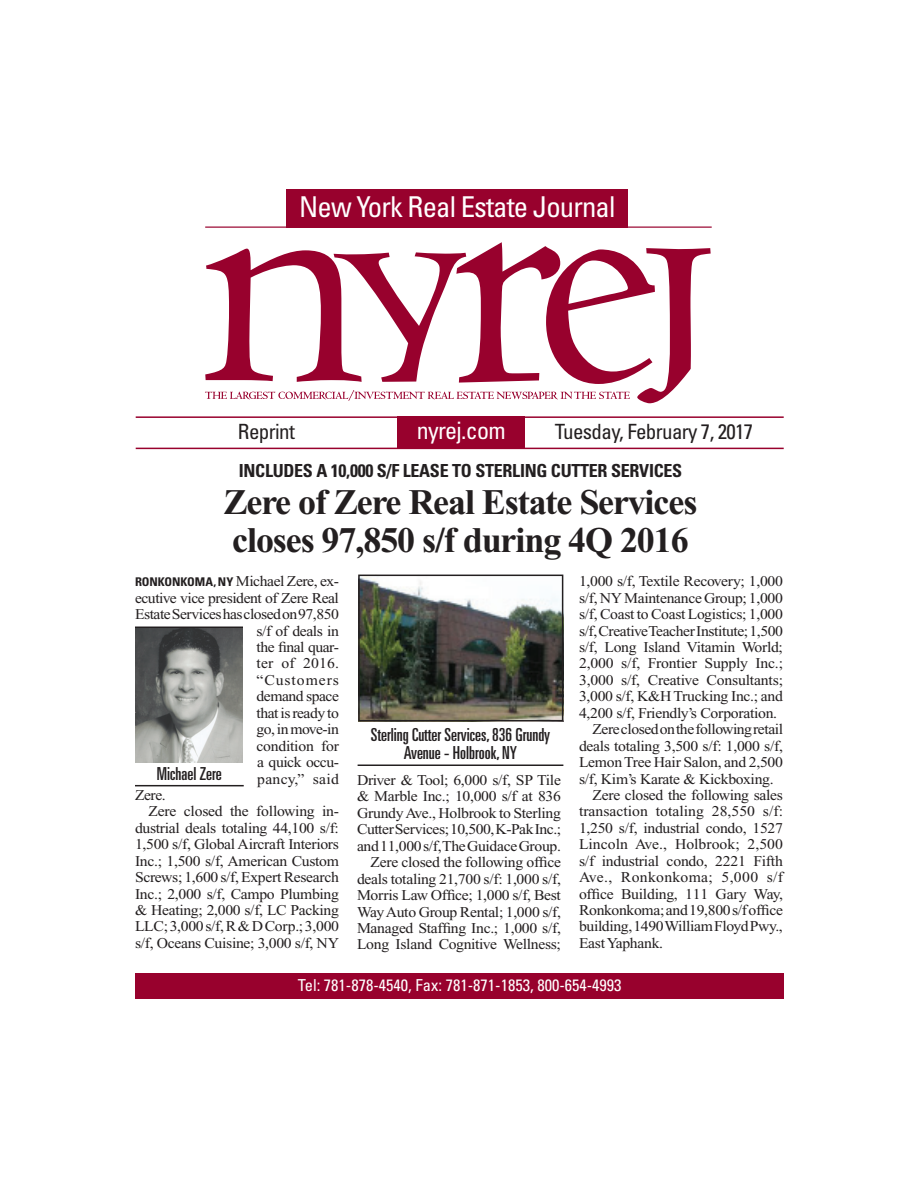
<style>
.page{position:relative;width:918px;height:1188px;background:#fff}
.page>*{position:absolute;margin:0;border:0;box-sizing:border-box;transform-origin:0 0}
._30_Times_Bold{font:700 36px "Times New Roman";letter-spacing:-.03em;color:#231f20}
.universe_head{font:condensed 28.65px "Univers";letter-spacing:-.03em;color:#fff}
.universe_head-2{font:condensed 24px "Univers";letter-spacing:-.03em;color:#fff}
.universe_head-3{font:condensed 21px "Univers";letter-spacing:-.03em;color:#231f20}
.Photo_Caption_copy{font:ultra-condensed 18px/18px "Univers";color:#231f20;text-align:center}
.Brow_16{font:700 condensed 18px "Univers";letter-spacing:-.015em;color:#231f20}
.t1{font:condensed 16.5px "Univers";color:#fff}
.Body_Copy{font:15px/16.5px "Times New Roman";letter-spacing:-.02em;color:#231f20;text-align:justify;scale:1.05 1}
.Body_Copy-2{font:15px "Times New Roman";letter-spacing:.015em;color:#231f20;scale:1.05 1}
.Body_Copy-3{font:15px "Times New Roman";letter-spacing:.01em;color:#231f20;scale:1.05 1}
.Body_Copy-4{font:15px "Times New Roman";letter-spacing:.06em;color:#231f20;scale:1.05 1}
.s1{font-family:"Univers";font-weight:700;font-stretch:condensed;font-size:12px}
</style>
<div class="page">
<div style="left:136px;top:973px;width:648px;height:26px;background:#98012d"></div>
<hr style="left:136px;top:416px;width:648px;height:2px;background:#98012d">
<hr style="left:136px;top:448px;width:648px;height:1px;background:#98012d">
<div style="left:397px;top:417px;width:128px;height:31px;background:#98012d"></div>
<hr style="left:205px;top:227px;width:507px;height:1px;background:#98012d">
<div style="left:286px;top:189px;width:342px;height:38px;background:#98012d"></div>
<svg style="left:205px;top:242px;width:506px;height:161px"></svg>
<img style="left:361px;top:578px;width:199px;height:140px">
<div style="left:358px;top:575px;width:205px;height:146px;border:2px solid #231f20"></div>
<hr style="left:358px;top:765px;width:205px;height:1px;background:#231f20">
<img style="left:135px;top:628px;width:108px;height:134px">
<hr style="left:135px;top:785px;width:109px;height:1px;background:#231f20">
<hr style="left:135px;top:627px;width:108px;height:1px;background:#231f20">
<p class="universe_head" style="left:299px;top:189px;width:318px">New York Real Estate Journal</p>
<p class="universe_head-3" style="left:238px;top:418px;width:58px">Reprint</p>
<p class="universe_head-2" style="left:417px;top:415px;width:90px">nyrej.com</p>
<p class="universe_head-3" style="left:555px;top:418px;width:200px">Tuesday, February 7, 2017</p>
<p class="Brow_16" style="left:239px;top:459px;width:445px">INCLUDES A 10,000 S/F LEASE TO STERLING CUTTER SERVICES</p>
<p class="_30_Times_Bold" style="left:224px;top:482px;width:475px">Zere of Zere Real Estate Services</p>
<p class="_30_Times_Bold" style="left:232px;top:520px;width:458px">closes 97,850 s/f during 4Q 2016</p>
<p class="Body_Copy" style="left:135px;top:573px;width:196px"><span class="s1">RONKONKOMA, NY</span> Michael Zere, ex-</p>
<p class="Body_Copy" style="left:135px;top:589px;width:196px">ecutive vice president of Zere Real</p>
<p class="Body_Copy" style="left:135px;top:606px;width:196px">Estate Services has closed on 97,850</p>
<p class="Body_Copy" style="left:256px;top:622px;width:80px">s/f of deals in</p>
<p class="Body_Copy" style="left:256px;top:639px;width:80px">the final quar-</p>
<p class="Body_Copy-3" style="left:256px;top:655px;width:80px">ter of 2016.</p>
<p class="Body_Copy-4" style="left:256px;top:672px;width:80px">“Customers</p>
<p class="Body_Copy" style="left:256px;top:688px;width:80px">demand space</p>
<p class="Body_Copy" style="left:256px;top:705px;width:80px">that is ready to</p>
<p class="Body_Copy" style="left:256px;top:721px;width:80px">go, in move-in</p>
<p class="Body_Copy" style="left:256px;top:737px;width:80px">condition for</p>
<p class="Body_Copy" style="left:257px;top:754px;width:79px">a quick occu-</p>
<p class="Body_Copy-2" style="left:257px;top:770px;width:79px">pancy,” said</p>
<p class="Body_Copy" style="left:135px;top:787px;width:31px">Zere.</p>
<p class="Body_Copy" style="left:135px;top:803px;width:196px;text-indent:14px">Zere closed the following in&shy;dustrial deals totaling 44,100 s/f:<br>1,500 s/f, Global Aircraft Interiors Inc.; 1,500 s/f, American Custom Screws; 1,600 s/f, Expert Research Inc.; 2,000 s/f, Campo Plumbing &amp; Heating; 2,000 s/f, LC Packing LLC; 3,000 s/f, R &amp; D Corp.; 3,000 s/f, Oceans Cuisine; 3,000 s/f, NY</p>
<p class="Body_Copy" style="left:579px;top:573px;width:196px">1,000 s/f, Textile Recovery; 1,000 s/f, NY Maintenance Group; 1,000 s/f, Coast to Coast Logistics; 1,000 s/f, Creative Teacher Institute; 1,500 s/f, Long Island Vitamin World; 2,000 s/f, Frontier Supply Inc.; 3,000 s/f, Creative Consultants; 3,000 s/f, K&amp;H Trucking Inc.; and 4,200 s/f, Friendly’s Corporation.</p>
<p class="Body_Copy" style="left:579px;top:721px;width:196px;text-indent:14px">Zereclosed on the following retail deals totaling 3,500 s/f: 1,000 s/f, Lemon Tree Hair Salon, and 2,500 s/f, Kim’s Karate &amp; Kickboxing.</p>
<p class="Body_Copy" style="left:579px;top:787px;width:196px;text-indent:14px">Zere closed the following sales transaction totaling 28,550 s/f:<br>1,250 s/f, industrial condo, 1527<br>Lincoln Ave., Holbrook; 2,500 s/f industrial condo, 2221 Fifth Ave., Ronkonkoma; 5,000 s/f office Building, 111 Gary Way, Ronkonkoma; and 19,800 s/f office building, 1490 William Floyd Pwy., East Yaphank.</p>
<p class="Photo_Caption_copy" style="left:371px;top:726px;width:181px">Sterling Cutter Services, 836 Grundy<br>Avenue - Holbrook, NY</p>
<p class="Photo_Caption_copy" style="left:157px;top:764px;width:66px">Michael Zere</p>
<p class="Body_Copy" style="left:357px;top:772px;width:196px">Driver &amp; Tool; 6,000 s/f, SP Tile &amp; Marble Inc.; 10,000 s/f at 836<br>Grundy Ave., Holbrook to Sterling Cutter Services; 10,500, K-Pak Inc.; and 11,000 s/f, The Guidace Group.</p>
<p class="Body_Copy" style="left:357px;top:854px;width:196px;text-indent:14px">Zere closed the following office deals totaling 21,700 s/f: 1,000 s/f, Morris Law Office; 1,000 s/f, Best Way Auto Group Rental; 1,000 s/f, Managed Staffing Inc.; 1,000 s/f, Long Island Cognitive Wellness;</p>
<p class="t1" style="left:298px;top:975px;width:325px">Tel: 781-878-4540, Fax: 781-871-1853, 800-654-4993</p>
</div>
